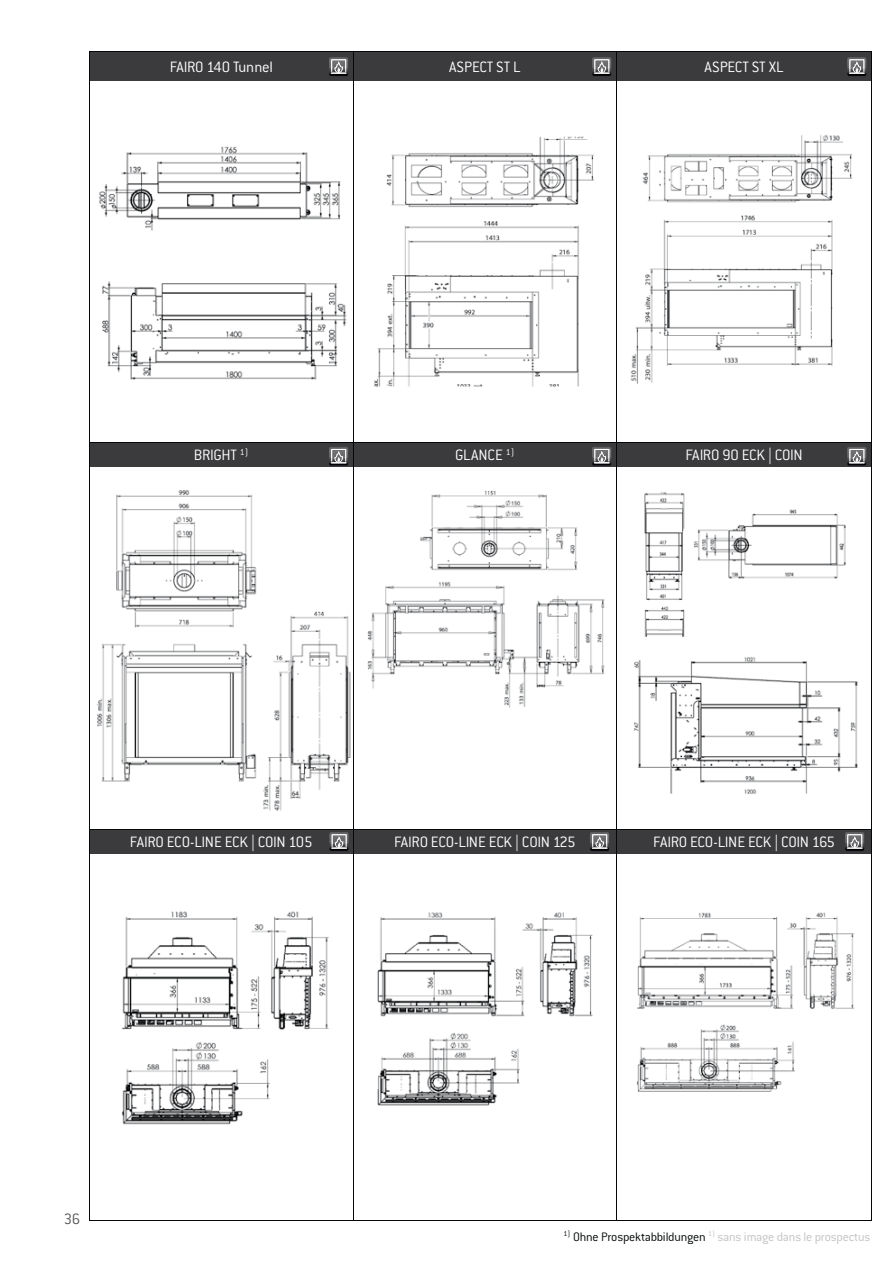
<style>
.page{position:relative;width:893px;height:1263px;background:#fff}
.page>*{position:absolute;margin:0;border:0;box-sizing:border-box;transform-origin:0 0}
.t1{font:300 16.5px "Conduit ITC Std";letter-spacing:-.025em;color:#fff}
.t2{font:300 16.5px "Conduit ITC Std";color:#58585a}
.t3{font:300 13.5px "Conduit ITC Std";letter-spacing:-.015em;color:#c1c2c3}
.s1{color:#040809}
</style>
<div class="page">
<div style="left:89px;top:51px;width:783px;height:30px;background:#3b3b3e"></div>
<div style="left:89px;top:442px;width:783px;height:26px;background:#3b3b3e"></div>
<div style="left:89px;top:829px;width:783px;height:26px;background:#3b3b3e"></div>
<hr style="left:90px;top:854px;width:263px;height:1px;background:#fff">
<hr style="left:353px;top:854px;width:263px;height:1px;background:#fff">
<hr style="left:617px;top:854px;width:254px;height:1px;background:#fff">
<hr style="left:89px;top:51px;width:264px;height:1px;background:#040809">
<svg style="left:89px;top:52px;width:1px;height:29px"></svg>
<hr style="left:353px;top:51px;width:263px;height:1px;background:#040809">
<hr style="left:616px;top:51px;width:256px;height:1px;background:#040809">
<hr style="left:89px;top:81px;width:1px;height:361px;background:#040809">
<hr style="left:353px;top:81px;width:1px;height:361px;background:#040809">
<hr style="left:616px;top:81px;width:1px;height:361px;background:#040809">
<hr style="left:871px;top:81px;width:1px;height:361px;background:#040809">
<svg style="left:89px;top:442px;width:1px;height:26px"></svg>
<hr style="left:353px;top:442px;width:263px;height:1px;background:#040809">
<hr style="left:616px;top:442px;width:256px;height:1px;background:#040809">
<hr style="left:89px;top:468px;width:1px;height:361px;background:#040809">
<hr style="left:353px;top:468px;width:1px;height:361px;background:#040809">
<hr style="left:616px;top:468px;width:1px;height:361px;background:#040809">
<hr style="left:871px;top:468px;width:1px;height:361px;background:#040809">
<hr style="left:89px;top:829px;width:264px;height:1px;background:#040809">
<svg style="left:89px;top:830px;width:1px;height:25px"></svg>
<hr style="left:353px;top:829px;width:263px;height:1px;background:#040809">
<hr style="left:616px;top:829px;width:256px;height:1px;background:#040809">
<svg style="left:616px;top:830px;width:1px;height:25px"></svg>
<svg style="left:871px;top:830px;width:1px;height:25px"></svg>
<hr style="left:353px;top:855px;width:1px;height:365px;background:#040809">
<hr style="left:616px;top:855px;width:1px;height:365px;background:#040809">
<hr style="left:90px;top:442px;width:263px;height:1px;background:#040809">
<hr style="left:89px;top:855px;width:1px;height:365px;background:#040809">
<hr style="left:871px;top:855px;width:1px;height:365px;background:#040809">
<hr style="left:89px;top:1220px;width:264px;height:1px;background:#040809">
<hr style="left:353px;top:1220px;width:263px;height:1px;background:#040809">
<hr style="left:616px;top:1220px;width:256px;height:1px;background:#040809">
<img style="left:99px;top:146px;width:248px;height:234px">
<img style="left:374px;top:136px;width:220px;height:251px">
<img style="left:630px;top:135px;width:223px;height:249px">
<img style="left:97px;top:490px;width:254px;height:321px">
<img style="left:367px;top:490px;width:238px;height:218px">
<img style="left:634px;top:492px;width:224px;height:302px">
<img style="left:121px;top:911px;width:208px;height:214px">
<img style="left:377px;top:912px;width:216px;height:194px">
<img style="left:636px;top:912px;width:219px;height:180px">
<svg style="left:329px;top:443px;width:25px;height:25px"></svg>
<img style="left:331px;top:449px;width:15px;height:10px">
<svg style="left:592px;top:443px;width:25px;height:25px"></svg>
<img style="left:594px;top:449px;width:15px;height:10px">
<svg style="left:847px;top:443px;width:25px;height:25px"></svg>
<img style="left:849px;top:449px;width:15px;height:10px">
<svg style="left:329px;top:830px;width:25px;height:25px"></svg>
<img style="left:332px;top:834px;width:15px;height:10px">
<img style="left:590px;top:832px;width:19px;height:1px">
<svg style="left:590px;top:833px;width:19px;height:18px"></svg>
<img style="left:592px;top:834px;width:15px;height:10px">
<img style="left:846px;top:832px;width:18px;height:1px">
<svg style="left:845px;top:833px;width:19px;height:18px"></svg>
<img style="left:847px;top:834px;width:15px;height:10px">
<svg style="left:329px;top:52px;width:25px;height:29px"></svg>
<img style="left:331px;top:59px;width:15px;height:10px">
<svg style="left:592px;top:52px;width:25px;height:29px"></svg>
<img style="left:594px;top:59px;width:15px;height:10px">
<svg style="left:847px;top:52px;width:25px;height:29px"></svg>
<img style="left:849px;top:59px;width:15px;height:10px">
<p class="t1" style="left:170px;top:61px;width:105px">FAIRO 140 Tunnel</p>
<p class="t1" style="left:449px;top:61px;width:73px">ASPECT ST L</p>
<p class="t1" style="left:704px;top:61px;width:81px">ASPECT ST XL</p>
<p class="t1" style="left:194px;top:449px;width:56px">BRIGHT <sup>1)</sup></p>
<p class="t1" style="left:455px;top:449px;width:61px">GLANCE <sup>1)</sup></p>
<p class="t1" style="left:685px;top:449px;width:119px">FAIRO 90 ECK | COIN</p>
<p class="t1" style="left:130px;top:836px;width:184px">FAIRO ECO-LINE ECK | COIN 105</p>
<p class="t1" style="left:394px;top:836px;width:183px">FAIRO ECO-LINE ECK | COIN 125</p>
<p class="t1" style="left:653px;top:836px;width:183px">FAIRO ECO-LINE ECK | COIN 165</p>
<p class="t2" style="left:64px;top:1213px;width:18px">36</p>
<p class="t3" style="left:564px;top:1232px;width:308px"><sup>1)</sup> <span class="s1">Ohne Prospektabbildungen</span> <sup>1)</sup> sans image dans le prospectus</p>
</div>
